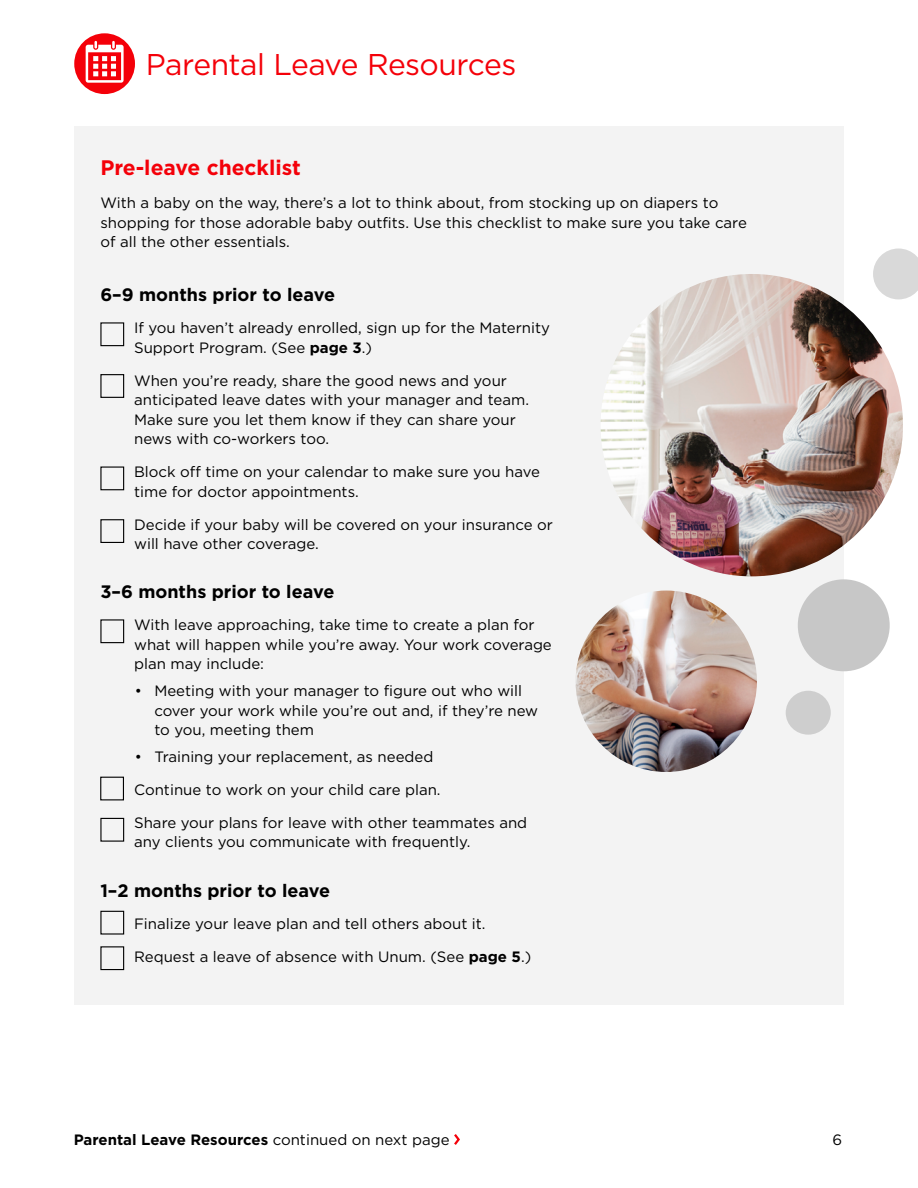
<style>
.page{position:relative;width:918px;height:1188px;background:#fff}
.page>*{position:absolute;margin:0;border:0;box-sizing:border-box;transform-origin:0 0}
.Header_1{font:30px "Gotham";letter-spacing:-.02em;color:#f40009}
.Header_2{font:700 21px "Gotham";color:#f40009}
.Header_3{font:700 18px "Gotham";color:#000}
.Paragraph{font:15px/19.5px "Gotham";color:#000}
.Paragraph-2{font:700 15px "Gotham";color:#000}
.s1{font-weight:700}
.s2{font-weight:400}
</style>
<div class="page">
<div style="left:74px;top:126px;width:769px;height:878px;background:#f3f3f3"></div>
<svg style="left:454px;top:1134px;width:6px;height:11px"></svg>
<div style="left:100px;top:322px;width:24px;height:24px;border:1px solid #000"></div>
<div style="left:100px;top:519px;width:24px;height:24px;border:1px solid #000"></div>
<div style="left:100px;top:374px;width:24px;height:24px;border:1px solid #000"></div>
<div style="left:100px;top:467px;width:24px;height:23px;border:1px solid #000"></div>
<div style="left:100px;top:619px;width:24px;height:24px;border:1px solid #000"></div>
<div style="left:100px;top:777px;width:24px;height:23px;border:1px solid #000"></div>
<div style="left:100px;top:818px;width:24px;height:24px;border:1px solid #000"></div>
<div style="left:100px;top:911px;width:24px;height:24px;border:1px solid #000"></div>
<div style="left:100px;top:946px;width:24px;height:24px;border:1px solid #000"></div>
<img style="left:601px;top:274px;width:302px;height:302px;border-radius:151px">
<img style="left:576px;top:591px;width:181px;height:181px;border-radius:91px">
<div style="left:798px;top:579px;width:92px;height:92px;background:#c7c7c7;border-radius:50%"></div>
<svg style="left:873px;top:248px;width:45px;height:51px"></svg>
<div style="left:786px;top:691px;width:45px;height:44px;background:#cecece;border-radius:50%"></div>
<svg style="left:74px;top:33px;width:61px;height:61px"></svg>
<p class="Header_1" style="left:146px;top:48px;width:372px">Parental Leave Resources</p>
<p class="Header_2" style="left:100px;top:156px;width:202px">Pre-leave checklist</p>
<p class="Paragraph" style="left:100px;top:193px;width:648px">With a baby on the way, there’s a lot to think about, from stocking up on diapers to shopping for those adorable baby outfits. Use this checklist to make sure you take care of all the other essentials.</p>
<p class="Header_3" style="left:100px;top:284px;width:236px">6–9 months prior to leave</p>
<p class="Paragraph" style="left:134px;top:318px;width:417px">If you haven’t already enrolled, sign up for the Maternity<br>Support Program. (See <span class="s1">page 3</span>.)</p>
<p class="Paragraph" style="left:134px;top:371px;width:396px">When you’re ready, share the good news and your anticipated leave dates with your manager and team.<br>Make sure you let them know if they can share your news with co-workers too.</p>
<p class="Paragraph" style="left:134px;top:462px;width:407px">Block off time on your calendar to make sure you have time for doctor appointments.</p>
<p class="Paragraph" style="left:134px;top:515px;width:420px">Decide if your baby will be covered on your insurance or will have other coverage.</p>
<p class="Header_3" style="left:100px;top:581px;width:235px">3–6 months prior to leave</p>
<p class="Paragraph" style="left:134px;top:615px;width:419px">With leave approaching, take time to create a plan for what will happen while you’re away. Your work coverage plan may include:</p>
<p class="Paragraph" style="left:154px;top:681px;width:385px;text-indent:-20px">• Meeting with your manager to figure out who will cover your work while you’re out and, if they’re new to you, meeting them</p>
<p class="Paragraph" style="left:135px;top:746px;width:300px">• Training your replacement, as needed</p>
<p class="Paragraph" style="left:134px;top:779px;width:308px">Continue to work on your child care plan.</p>
<p class="Paragraph" style="left:134px;top:812px;width:395px">Share your plans for leave with other teammates and any clients you communicate with frequently.</p>
<p class="Header_3" style="left:100px;top:880px;width:231px">1–2 months prior to leave</p>
<p class="Paragraph" style="left:134px;top:914px;width:353px">Finalize your leave plan and tell others about it.</p>
<p class="Paragraph" style="left:134px;top:947px;width:399px">Request a leave of absence with Unum. (See <span class="s1">page 5</span>.)</p>
<p class="Paragraph-2" style="left:74px;top:1131px;width:377px">Parental Leave Resources <span class="s2">continued on next page</span></p>
<p class="Paragraph" style="left:832px;top:1130px;width:11px">6</p>
</div>
